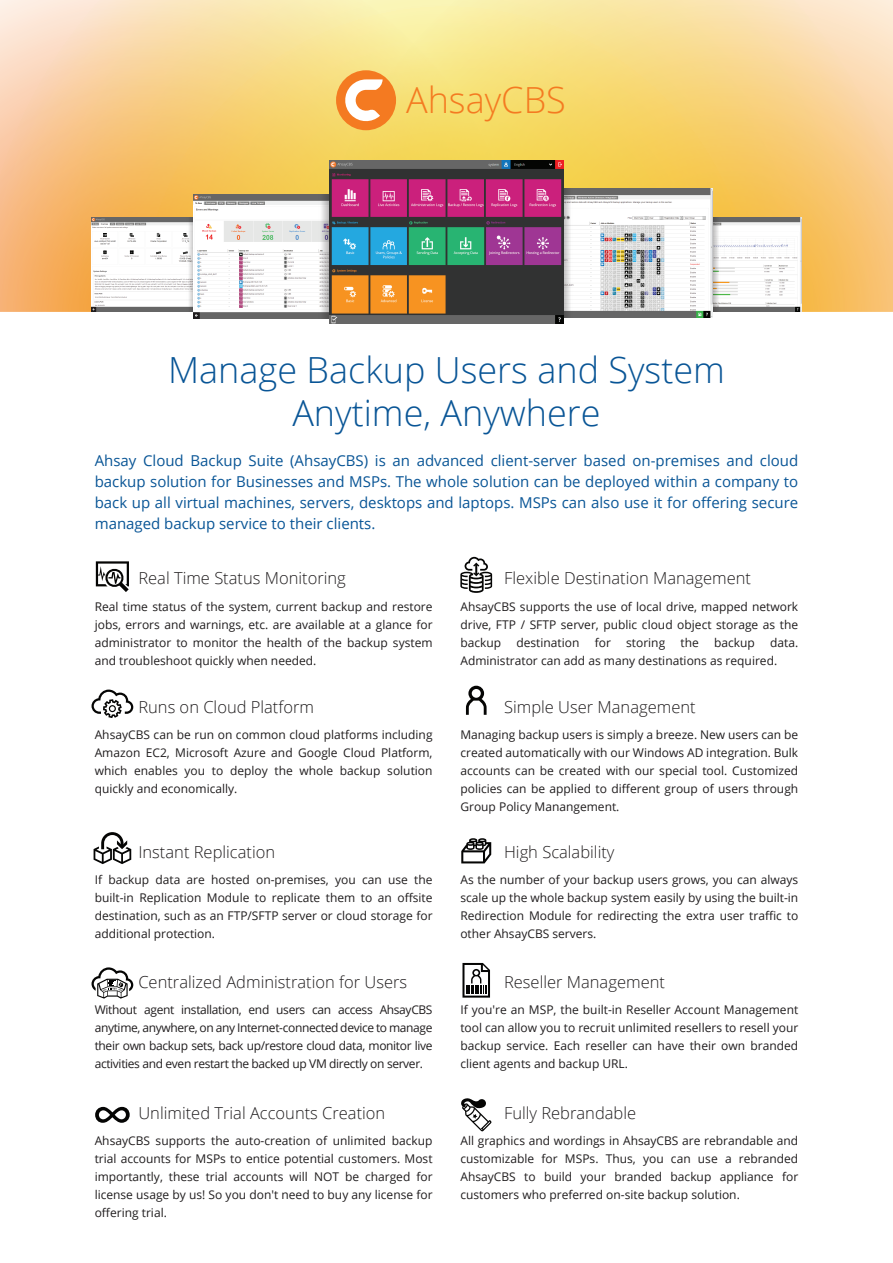
<style>
.page{position:relative;width:893px;height:1263px;background:#fff}
.page>*{position:absolute;margin:0;border:0;box-sizing:border-box;transform-origin:0 0}
.t1{font:300 36px/43.2px "Open Sans";color:#095596;text-align:center}
.t2{font:300 36px "Open Sans";color:#f47a21}
.t3{font:300 16.5px "Open Sans";color:#201d1e}
.t4{font:15px/21px "Open Sans";color:#095596;text-align:justify}
.t5{font:12px/18px "Open Sans";color:#201d1e;text-align:justify}
</style>
<div class="page">
<svg style="left:0;top:0;width:893px;height:312px;background:#f7d383"></svg>
<svg style="left:336px;top:70px;width:60px;height:60px"></svg>
<img style="left:92px;top:217px;width:94px;height:95px">
<svg style="left:186px;top:217px;width:7px;height:95px"></svg>
<img style="left:720px;top:218px;width:81px;height:93px">
<svg style="left:712px;top:218px;width:8px;height:93px"></svg>
<img style="left:573px;top:188px;width:139px;height:130px">
<img style="left:193px;top:195px;width:136px;height:124px">
<svg style="left:564px;top:188px;width:9px;height:130px"></svg>
<svg style="left:318px;top:195px;width:11px;height:123px"></svg>
<img style="left:329px;top:160px;width:235px;height:163px">
<svg style="left:461px;top:1098px;width:30px;height:33px"></svg>
<svg style="left:460px;top:557px;width:32px;height:36px"></svg>
<svg style="left:96px;top:561px;width:33px;height:31px"></svg>
<svg style="left:94px;top:832px;width:37px;height:32px"></svg>
<svg style="left:95px;top:1107px;width:35px;height:16px"></svg>
<svg style="left:462px;top:963px;width:28px;height:34px"></svg>
<svg style="left:92px;top:689px;width:41px;height:29px"></svg>
<svg style="left:461px;top:838px;width:30px;height:25px"></svg>
<svg style="left:466px;top:686px;width:21px;height:29px"></svg>
<svg style="left:92px;top:967px;width:41px;height:31px"></svg>
<h1 class="t2" style="left:406px;top:76px;width:161px">AhsayCBS</h1>
<h1 class="t1" style="left:168px;top:347px;width:558px">Manage Backup Users and System<br>Anytime, Anywhere</h1>
<p class="t4" style="left:95px;top:449px;width:705px">Ahsay Cloud Backup Suite (AhsayCBS) is an advanced client-server based on-premises and cloud backup solution for Businesses and MSPs. The whole solution can be deployed within a company to back up all virtual machines, servers, desktops and laptops. MSPs can also use it for offering secure managed backup service to their clients.</p>
<h2 class="t3" style="left:138px;top:567px;width:209px">Real Time Status Monitoring</h2>
<h2 class="t3" style="left:504px;top:567px;width:249px">Flexible Destination Management</h2>
<p class="t5" style="left:95px;top:597px;width:339px">Real time status of the system, current backup and restore jobs, errors and warnings, etc. are available at a glance for administrator to monitor the health of the backup system and troubleshoot quickly when needed.</p>
<p class="t5" style="left:460px;top:597px;width:339px">AhsayCBS supports the use of local drive, mapped network drive, FTP / SFTP server, public cloud object storage as the backup</p>
<p class="t5" style="left:516px;top:633px;width:65px">destination</p>
<p class="t5" style="left:595px;top:633px;width:18px">for</p>
<p class="t5" style="left:626px;top:633px;width:41px">storing</p>
<p class="t5" style="left:680px;top:633px;width:20px">the</p>
<p class="t5" style="left:714px;top:633px;width:42px">backup</p>
<p class="t5" style="left:460px;top:633px;width:339px;text-indent:310px">data.<br>Administrator can add as many destinations as required.</p>
<h2 class="t3" style="left:138px;top:695px;width:177px">Runs on Cloud Platform</h2>
<h2 class="t3" style="left:504px;top:695px;width:193px">Simple User Management</h2>
<p class="t5" style="left:95px;top:726px;width:339px">AhsayCBS can be run on common cloud platforms including Amazon EC2, Microsoft Azure and Google Cloud Platform, which enables you to deploy the whole backup solution quickly and economically.</p>
<p class="t5" style="left:460px;top:726px;width:339px">Managing backup users is simply a breeze. New users can be created automatically with our Windows AD integration. Bulk accounts can be created with our special tool. Customized policies can be applied to different group of users through Group Policy Manangement.</p>
<h2 class="t3" style="left:138px;top:840px;width:138px">Instant Replication</h2>
<h2 class="t3" style="left:504px;top:840px;width:112px">High Scalability</h2>
<p class="t5" style="left:95px;top:870px;width:339px">If backup data are hosted on-premises, you can use the built-in Replication Module to replicate them to an offsite destination, such as an FTP/SFTP server or cloud storage for additional protection.</p>
<p class="t5" style="left:460px;top:870px;width:339px">As the number of your backup users grows, you can always scale up the whole backup system easily by using the built-in Redirection Module for redirecting the extra user traffic to other AhsayCBS servers.</p>
<h2 class="t3" style="left:138px;top:970px;width:270px">Centralized Administration for Users</h2>
<h2 class="t3" style="left:504px;top:970px;width:162px">Reseller Management</h2>
<p class="t5" style="left:95px;top:1001px;width:339px">Without agent installation, end users can access AhsayCBS anytime, anywhere, on any Internet-connected device to manage their own backup sets, back up/restore cloud data, monitor live activities and even restart the backed up VM directly on server.</p>
<p class="t5" style="left:460px;top:1001px;width:339px">If you're an MSP, the built-in Reseller Account Management tool can allow you to recruit unlimited resellers to resell your backup service. Each reseller can have their own branded client agents and backup URL.</p>
<h2 class="t3" style="left:138px;top:1102px;width:248px">Unlimited Trial Accounts Creation</h2>
<h2 class="t3" style="left:504px;top:1102px;width:134px">Fully Rebrandable</h2>
<p class="t5" style="left:95px;top:1132px;width:339px">AhsayCBS supports the auto-creation of unlimited backup trial accounts for MSPs to entice potential customers. Most importantly, these trial accounts will NOT be charged for license usage by us! So you don't need to buy any license for offering trial.</p>
<p class="t5" style="left:460px;top:1132px;width:339px">All graphics and wordings in AhsayCBS are rebrandable and customizable for MSPs. Thus, you can use a rebranded AhsayCBS to build your branded backup appliance for customers who preferred on-site backup solution.</p>
</div>
